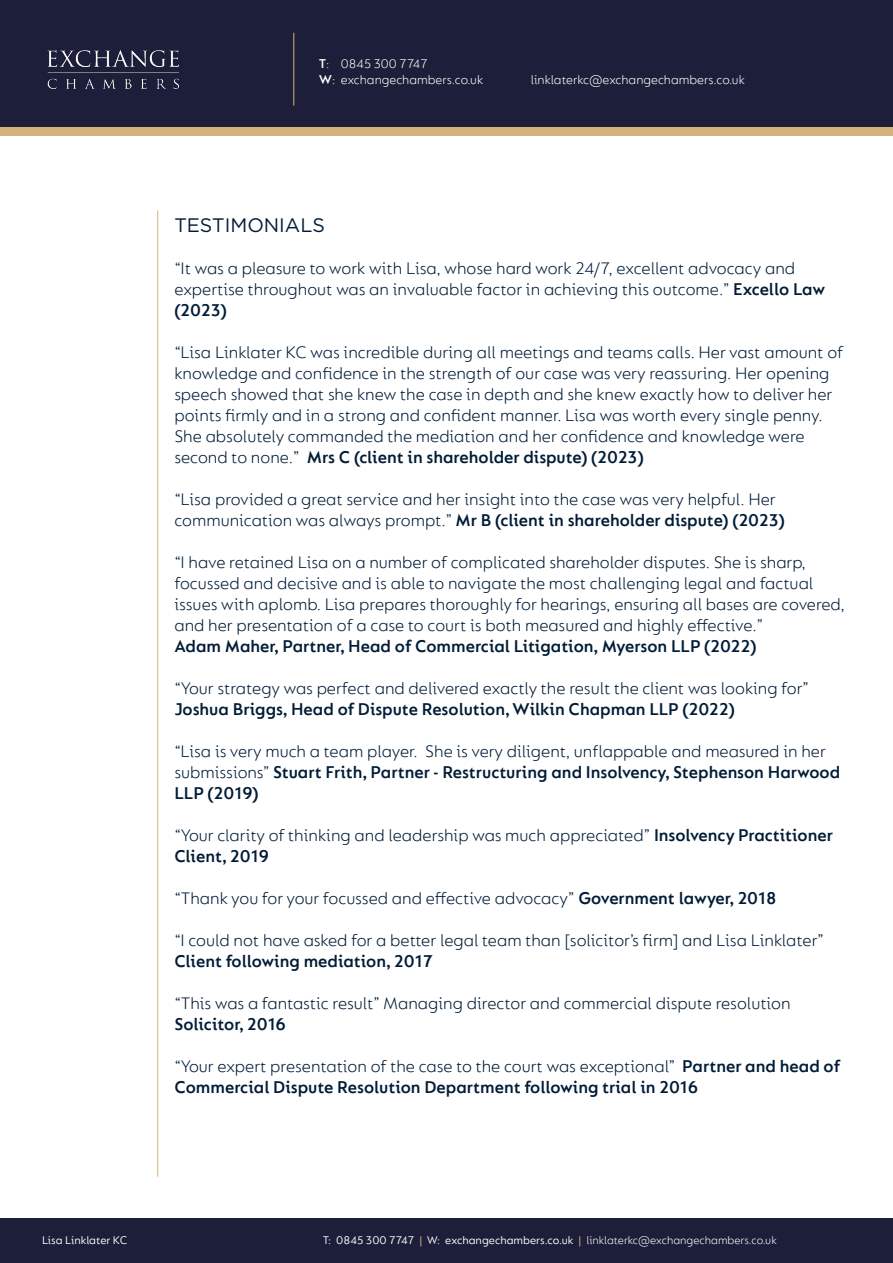
<style>
.page{position:relative;width:893px;height:1263px;background:#fff}
.page>*{position:absolute;margin:0;border:0;box-sizing:border-box;transform-origin:0 0}
.t1{font:19.5px "Gotham";color:#001c37}
.t2{font:300 18px/21px "FS Lucas";color:#001c37}
.t3{font:600 18px/21px "FS Lucas";color:#001c37}
.t4{font:300 13.5px/16.2px "FS Lucas";color:#fff}
.t5{font:12px "FS Lucas";color:#fff}
.s1{font-weight:600}
.s2{font-weight:300}
.s3{color:#d3b37c}
</style>
<div class="page">
<div style="left:0;top:64px;width:893px;height:72px;background:#d3b37c"></div>
<div style="left:0;top:0;width:893px;height:127px;background:#1d1e39"></div>
<div style="left:0;top:1219px;width:893px;height:44px;background:#1d1e39"></div>
<img style="left:47px;top:50px;width:132px;height:39px">
<hr style="left:293px;top:33px;width:1px;height:73px;background:#d3b37c">
<hr style="left:157px;top:211px;width:1px;height:966px;background:#d3b37c">
<p class="t4" style="left:319px;top:55px;width:166px"><span class="s1">T</span>: 0845 300 7747<br><span class="s1">W</span>: exchangechambers.co.uk</p>
<p class="t4" style="left:531px;top:71px;width:216px">linklaterkc@exchangechambers.co.uk</p>
<p class="t1" style="left:174px;top:212px;width:152px">TESTIMONIALS</p>
<p class="t2" style="left:174px;top:257px;width:652px">“It was a pleasure to work with Lisa, whose hard work 24/7, excellent advocacy and expertise throughout was an invaluable factor in achieving this outcome.” <span class="s1">Excello Law (2023)</span></p>
<p class="t2" style="left:174px;top:341px;width:670px">“Lisa Linklater KC was incredible during all meetings and teams calls. Her vast amount of knowledge and confidence in the strength of our case was very reassuring. Her opening speech showed that she knew the case in depth and she knew exactly how to deliver her points firmly and in a strong and confident manner. Lisa was worth every single penny.<br>She absolutely commanded the mediation and her confidence and knowledge were second to none.” <span class="s1">Mrs C (client in shareholder dispute) (2023)</span></p>
<p class="t2" style="left:174px;top:488px;width:612px">“Lisa provided a great service and her insight into the case was very helpful. Her communication was always prompt.” <span class="s1">Mr B (client in shareholder dispute) (2023)</span></p>
<p class="t2" style="left:174px;top:551px;width:672px">“I have retained Lisa on a number of complicated shareholder disputes. She is sharp, focussed and decisive and is able to navigate the most challenging legal and factual issues with aplomb. Lisa prepares thoroughly for hearings, ensuring all bases are covered, and her presentation of a case to court is both measured and highly effective.”</p>
<p class="t3" style="left:174px;top:635px;width:583px">Adam Maher, Partner, Head of Commercial Litigation, Myerson LLP (2022)</p>
<p class="t2" style="left:174px;top:677px;width:636px">“Your strategy was perfect and delivered exactly the result the client was looking for”</p>
<p class="t3" style="left:174px;top:698px;width:562px">Joshua Briggs, Head of Dispute Resolution, Wilkin Chapman LLP (2022)</p>
<p class="t2" style="left:174px;top:740px;width:667px">“Lisa is very much a team player. She is very diligent, unflappable and measured in her submissions” <span class="s1">Stuart Frith, Partner - Restructuring and Insolvency, Stephenson Harwood<br>LLP (2019)</span></p>
<p class="t2" style="left:174px;top:824px;width:660px">“Your clarity of thinking and leadership was much appreciated” <span class="s1">Insolvency Practitioner<br>Client, 2019</span></p>
<p class="t2" style="left:174px;top:887px;width:604px">“Thank you for your focussed and effective advocacy” <span class="s1">Government lawyer, 2018</span></p>
<p class="t2" style="left:174px;top:929px;width:651px">“I could not have asked for a better legal team than [solicitor’s firm] and Lisa Linklater”</p>
<p class="t3" style="left:174px;top:950px;width:260px">Client following mediation, 2017</p>
<p class="t2" style="left:174px;top:992px;width:618px">“This was a fantastic result” Managing director and commercial dispute resolution</p>
<p class="t3" style="left:174px;top:1013px;width:113px">Solicitor, 2016</p>
<p class="t3" style="left:174px;top:1055px;width:667px"><span class="s2">“Your expert presentation of the case to the court was exceptional”</span> Partner and head of<br>Commercial Dispute Resolution Department following trial in 2016</p>
<p class="t5" style="left:42px;top:1233px;width:87px">Lisa Linklater KC</p>
<p class="t5" style="left:323px;top:1233px;width:456px">T: 0845 300 7747 <span class="s3">|</span> W: exchangechambers.co.uk <span class="s3">|</span> <span class="s2">linklaterkc@exchangechambers.co.uk</span></p>
</div>
